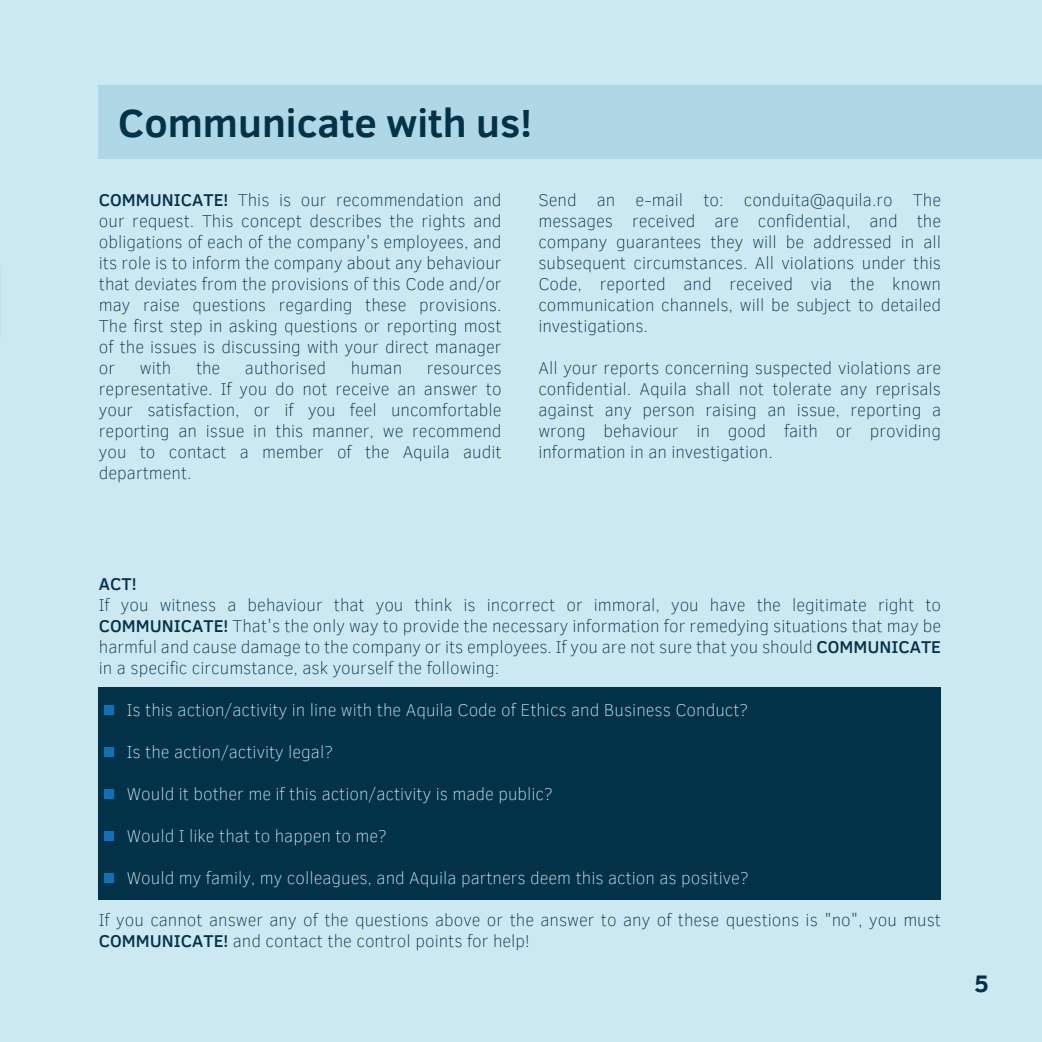
<style>
.page{position:relative;width:1042px;height:1042px;background:#cce8f1}
.page>*{position:absolute;margin:0;border:0;box-sizing:border-box;transform-origin:0 0}
.t1{font:700 40.25px "Clear Sans";color:#023248}
.t2{font:700 24.5px "Clear Sans";color:#023248}
.t3{font:100 17.5px/21px "Clear Sans";color:#033249;text-align:justify}
.t4{font:100 17.5px "Clear Sans";color:#cce8f1}
.t5{font:500 17.5px "Clear Sans";color:#033249}
.s1{font-weight:500}
</style>
<div class="page">
<div style="left:98px;top:688px;width:843px;height:212px;background:#023248"></div>
<div style="left:99px;top:86px;width:943px;height:73px;background:#afd7e5"></div>
<div style="left:105px;top:706px;width:9px;height:9px;background:#1170b9"></div>
<div style="left:105px;top:748px;width:9px;height:9px;background:#1170b9"></div>
<div style="left:105px;top:789px;width:9px;height:10px;background:#1170b9"></div>
<div style="left:105px;top:831px;width:9px;height:9px;background:#1170b9"></div>
<div style="left:105px;top:873px;width:9px;height:9px;background:#1170b9"></div>
<h1 class="t1" style="left:118px;top:94px;width:415px">Communicate with us!</h1>
<p class="t3" style="left:99px;top:189px;width:404px"><span class="s1">COMMUNICATE!</span> This is our recommendation and our request. This concept describes the rights and obligations of each of the company's employees, and its role is to inform the company about any behaviour that deviates from the provisions of this Code and/or may raise questions regarding these provisions.<br>The first step in asking questions or reporting most of the issues is discussing with your direct manager or</p>
<p class="t3" style="left:140px;top:357px;width:33px">with</p>
<p class="t3" style="left:196px;top:357px;width:26px">the</p>
<p class="t3" style="left:245px;top:357px;width:83px">authorised</p>
<p class="t3" style="left:351px;top:357px;width:53px">human</p>
<p class="t3" style="left:99px;top:357px;width:404px;text-indent:328px">resources representative. If you do not receive an answer to your satisfaction, or if you feel uncomfortable reporting an issue in this manner, we recommend you to contact a member of the Aquila audit department.</p>
<p class="t3" style="left:538px;top:189px;width:404px">Send an e-mail to: conduita@aquila.ro The messages received are confidential, and the company guarantees they will be addressed in all subsequent circumstances. All violations under this Code, reported and received via the known communication channels, will be subject to detailed investigations.</p>
<p class="t3" style="left:538px;top:357px;width:404px">All your reports concerning suspected violations are confidential. Aquila shall not tolerate any reprisals against any person raising an issue, reporting a wrong behaviour in good faith or providing information in an investigation.</p>
<p class="t5" style="left:99px;top:571px;width:39px">ACT!</p>
<p class="t3" style="left:99px;top:594px;width:843px">If you witness a behaviour that you think is incorrect or immoral, you have the legitimate right to <span class="s1">COMMUNICATE!</span> That's the only way to provide the necessary information for remedying situations that may be harmful and cause damage to the company or its employees. If you are not sure that you should <span class="s1">COMMUNICATE </span>in a specific circumstance, ask yourself the following:</p>
<p class="t4" style="left:127px;top:698px;width:623px">Is this action/activity in line with the Aquila Code of Ethics and Business Conduct?</p>
<p class="t4" style="left:127px;top:740px;width:208px">Is the action/activity legal?</p>
<p class="t4" style="left:127px;top:782px;width:427px">Would it bother me if this action/activity is made public?</p>
<p class="t4" style="left:127px;top:824px;width:262px">Would I like that to happen to me?</p>
<p class="t4" style="left:127px;top:866px;width:623px">Would my family, my colleagues, and Aquila partners deem this action as positive?</p>
<p class="t3" style="left:99px;top:909px;width:843px">If you cannot answer any of the questions above or the answer to any of these questions is "no", you must<br><span class="s1">COMMUNICATE!</span> and contact the control points for help!</p>
<h2 class="t2" style="left:974px;top:965px;width:16px">5</h2>
</div>
